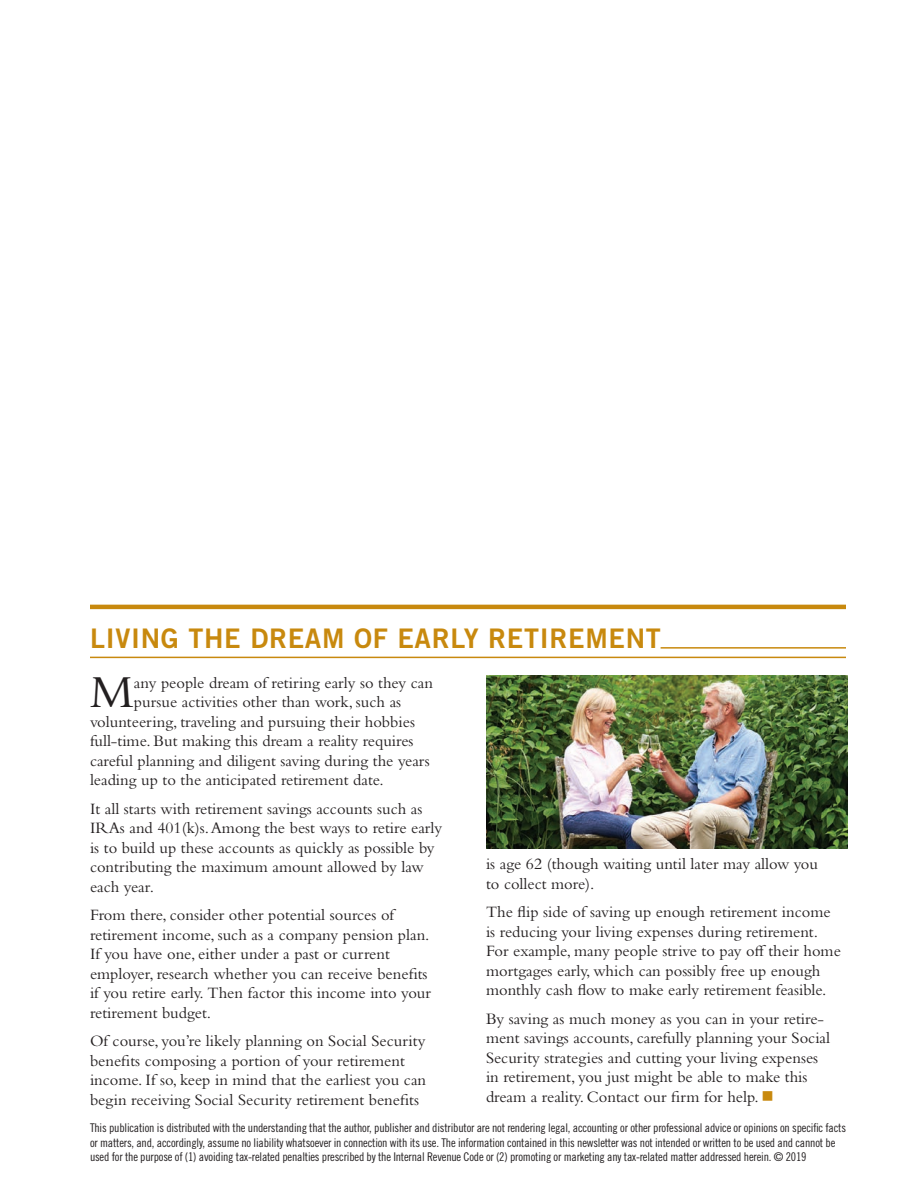
<style>
.page{position:relative;width:918px;height:1188px;background:#fff}
.page>*{position:absolute;margin:0;border:0;box-sizing:border-box;transform-origin:0 0}
.t1{font:47.85px "Bembo Std";color:#231f20}
.t2{font:27px "Trade Gothic LT Std Bd 2";letter-spacing:.025em;color:#c8890e}
.t3{font:16.5px/19.5px "Bembo Std";color:#231f20}
.t4{font:12px/14.4px "Trade Gothic LT Std Cn 18";letter-spacing:-.015em;color:#231f20}
.s1{color:#c8890e}
</style>
<div class="page">
<hr style="left:90px;top:605px;width:756px;height:4px;background:#c8890e">
<hr style="left:661px;top:647px;width:185px;height:2px;background:#c8890e">
<hr style="left:90px;top:657px;width:756px;height:1px;background:#c8890e">
<img style="left:486px;top:675px;width:362px;height:174px">
<h2 class="t2" style="left:90px;top:622px;width:572px">LIVING THE DREAM OF EARLY RETIREMENT</h2>
<h1 class="t1" style="left:90px;top:664px;width:45px">M</h1>
<p class="t3" style="left:134px;top:672px;width:301px">any people dream of retiring early so they can</p>
<p class="t3" style="left:134px;top:692px;width:269px">pursue activities other than work, such as</p>
<p class="t3" style="left:90px;top:711px;width:326px">volunteering, traveling and pursuing their hobbies</p>
<p class="t3" style="left:90px;top:731px;width:325px">full-time. But making this dream a reality requires</p>
<p class="t3" style="left:90px;top:750px;width:341px">careful planning and diligent saving during the years</p>
<p class="t3" style="left:90px;top:770px;width:295px">leading up to the anticipated retirement date.</p>
<p class="t3" style="left:90px;top:798px;width:354px">It all starts with retirement savings accounts such as IRAs and 401(k)s. Among the best ways to retire early is to build up these accounts as quickly as possible by contributing the maximum amount allowed by law each year.</p>
<p class="t3" style="left:90px;top:905px;width:343px">From there, consider other potential sources of retirement income, such as a company pension plan.<br>If you have one, either under a past or current employer, research whether you can receive benefits if you retire early. Then factor this income into your retirement budget.</p>
<p class="t3" style="left:90px;top:1031px;width:338px">Of course, you’re likely planning on Social Security benefits composing a portion of your retirement income. If so, keep in mind that the earliest you can begin receiving Social Security retirement benefits</p>
<p class="t3" style="left:486px;top:854px;width:334px">is age 62 (though waiting until later may allow you to collect more).</p>
<p class="t3" style="left:486px;top:902px;width:356px">The flip side of saving up enough retirement income is reducing your living expenses during retirement.<br>For example, many people strive to pay off their home mortgages early, which can possibly free up enough monthly cash flow to make early retirement feasible.</p>
<p class="t3" style="left:486px;top:1008px;width:346px">By saving as much money as you can in your retire&shy;ment savings accounts, carefully planning your Social Security strategies and cutting your living expenses in retirement, you just might be able to make this dream a reality. Contact our firm for help. <span class="s1">■</span></p>
<p class="t4" style="left:90px;top:1121px;width:758px">This publication is distributed with the understanding that the author, publisher and distributor are not rendering legal, accounting or other professional advice or opinions on specific facts or matters, and, accordingly, assume no liability whatsoever in connection with its use. The information contained in this newsletter was not intended or written to be used and cannot be used for the purpose of (1) avoiding tax-related penalties prescribed by the Internal Revenue Code or (2) promoting or marketing any tax-related matter addressed herein. © 2019</p>
</div>
